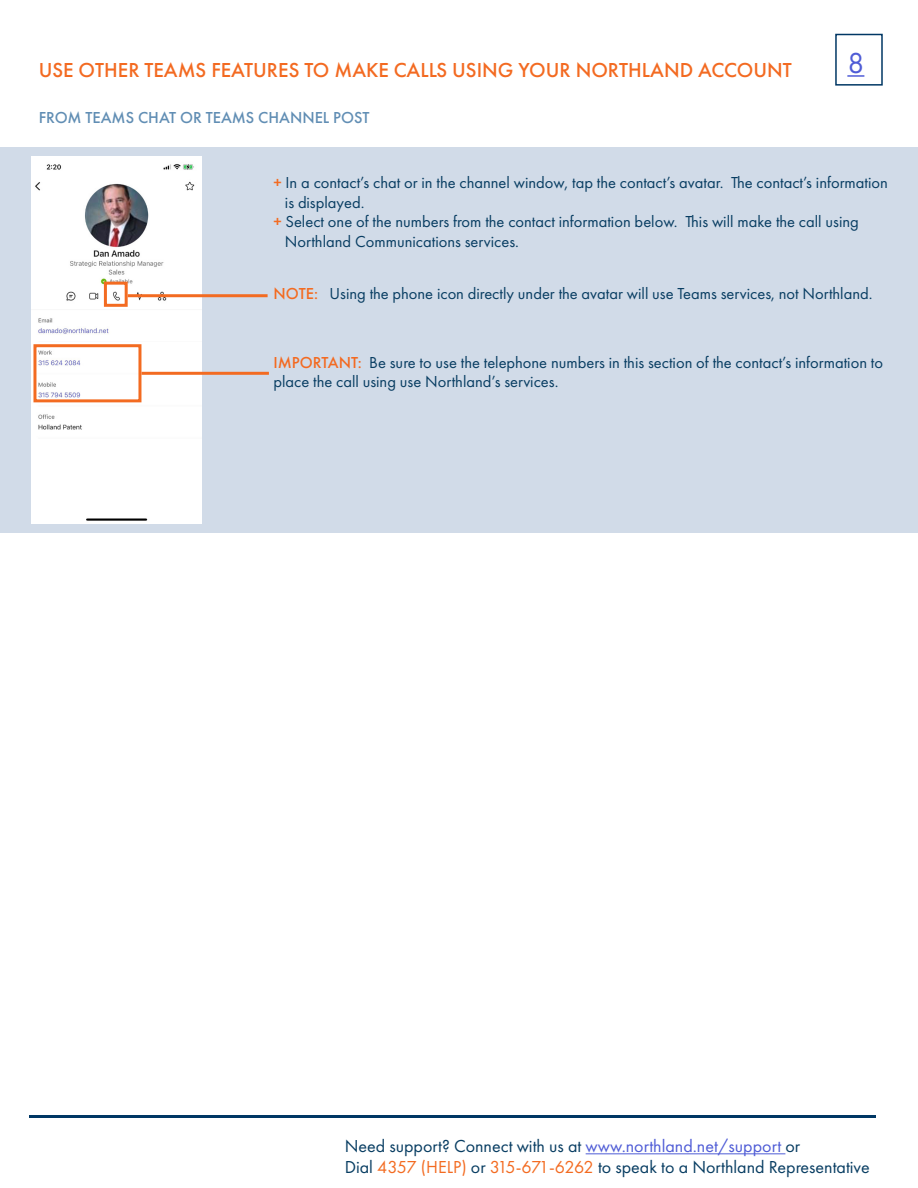
<style>
.page{position:relative;width:918px;height:1188px;background:#fff}
.page>*{position:absolute;margin:0;border:0;box-sizing:border-box;transform-origin:0 0}
.t1{font:30px "Futura PT";color:#4f5cd6}
.t2{font:500 21px "Futura PT";color:#f36a21}
.t3{font:18px "Futura PT";color:#083d62}
.t4{font:16.5px/19.8px "Futura PT";color:#083d62}
.t5{font:500 16.5px "Futura PT";color:#618eb4}
.s1{font-weight:500;color:#f36b21}
.s2{font-weight:500;color:#f36a21}
.s3{color:#4f5cd6}
.s4{color:#f36b21}
</style>
<div class="page">
<div style="left:0;top:147px;width:918px;height:385px;background:#d1dbe8"></div>
<div style="left:835px;top:34px;width:48px;height:52px;border:2px solid #003764"></div>
<svg style="left:847px;top:75px;width:17px;height:2px"></svg>
<hr style="left:29px;top:1115px;width:847px;height:2px;background:#003764">
<hr style="left:586px;top:1153px;width:199px;height:1px;background:#4f5cd6">
<img style="left:32px;top:156px;width:169px;height:367px">
<div style="left:33px;top:344px;width:108px;height:58px;border:3px solid #f36b21"></div>
<hr style="left:141px;top:372px;width:128px;height:3px;background:#f36b21">
<div style="left:104px;top:282px;width:24px;height:25px;border:3px solid #f36b21"></div>
<hr style="left:128px;top:294px;width:140px;height:3px;background:#f36b21">
<p class="t2" style="left:39px;top:58px;width:755px">USE OTHER TEAMS FEATURES TO MAKE CALLS USING YOUR NORTHLAND ACCOUNT</p>
<p class="t5" style="left:39px;top:107px;width:332px">FROM TEAMS CHAT OR TEAMS CHANNEL POST</p>
<p class="t1" style="left:847px;top:45px;width:19px">8</p>
<p class="t4" style="left:273px;top:172px;width:616px"><span class="s1">+</span> In a contact’s chat or in the channel window, tap the contact’s avatar. The contact’s information</p>
<p class="t4" style="left:285px;top:192px;width:81px">is displayed.</p>
<p class="t4" style="left:273px;top:212px;width:587px"><span class="s1">+</span> Select one of the numbers from the contact information below. This will make the call using</p>
<p class="t4" style="left:285px;top:232px;width:236px">Northland Communications services.</p>
<p class="t4" style="left:273px;top:284px;width:601px"><span class="s1">NOTE:</span> Using the phone icon directly under the avatar will use Teams services, not Northland.</p>
<p class="t4" style="left:273px;top:352px;width:611px"><span class="s2">IMPORTANT:</span> Be sure to use the telephone numbers in this section of the contact’s information to place the call using use Northland’s services.</p>
<p class="t3" style="left:345px;top:1135px;width:457px">Need support? Connect with us at <span class="s3">www.northland.net/support</span> or</p>
<p class="t3" style="left:345px;top:1156px;width:527px">Dial <span class="s4">4357 (HELP)</span> or <span class="s4">315-671-6262</span> to speak to a Northland Representative</p>
</div>
